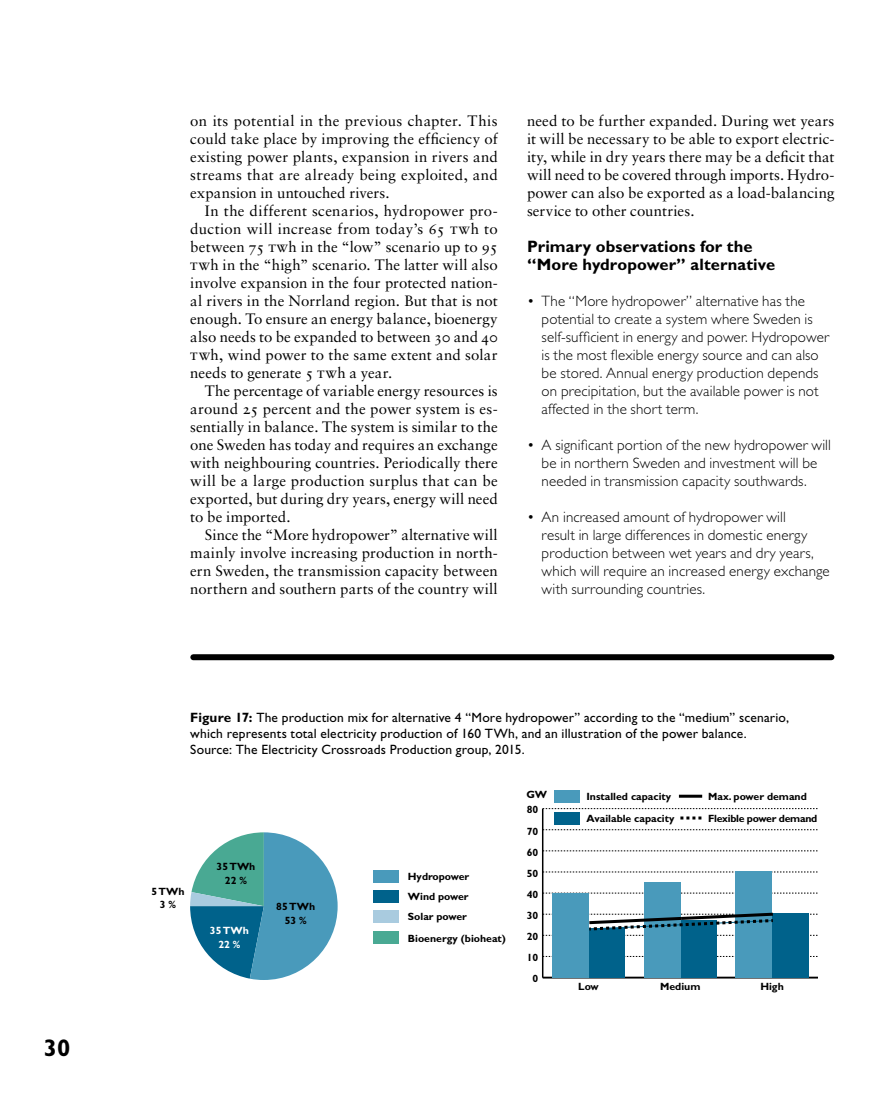
<style>
.page{position:relative;width:893px;height:1098px;background:#fff}
.page>*{position:absolute;margin:0;border:0;box-sizing:border-box;transform-origin:0 0}
.t1{font:700 24px "Gill Sans Std";color:#000}
.t2{font:700 16.5px/18px "Gill Sans Std";letter-spacing:.005em;color:#000}
.t3{font:15px/18px "Sabon LT Std";letter-spacing:.01em;color:#000;text-align:justify}
.t4{font:300 15px/18px "Gill Sans Std";letter-spacing:.01em;color:#000}
.t5{font:13.5px/16.2px "Gill Sans Std";letter-spacing:.01em;color:#000}
.t6{font:700 10.5px/13.5px "Gill Sans Std";color:#000;text-align:center}
.t7{font:700 10.5px/22.4px "Gill Sans Std";letter-spacing:-.025em;color:#000}
.t8{font:700 10.5px/13.5px "Gill Sans Std";color:#fff;text-align:center}
.s1{font-weight:700}
</style>
<div class="page">
<div style="left:193px;top:654px;width:638px;height:6px;background:#000"></div>
<hr style="left:542px;top:808px;width:1px;height:169px;background:#000">
<hr style="left:543px;top:976px;width:275px;height:1px;background:#000">
<svg style="left:543px;top:955px;width:190px;height:1px"></svg>
<svg style="left:543px;top:892px;width:275px;height:1px"></svg>
<svg style="left:543px;top:871px;width:275px;height:1px"></svg>
<svg style="left:543px;top:850px;width:275px;height:1px"></svg>
<svg style="left:543px;top:829px;width:275px;height:1px"></svg>
<svg style="left:543px;top:808px;width:275px;height:1px"></svg>
<div style="left:589px;top:927px;width:36px;height:50px;background:#00628b"></div>
<div style="left:680px;top:920px;width:37px;height:57px;background:#00628b"></div>
<div style="left:772px;top:913px;width:37px;height:64px;background:#00628b"></div>
<div style="left:552px;top:893px;width:37px;height:84px;background:#499abb"></div>
<div style="left:644px;top:882px;width:36px;height:95px;background:#499abb"></div>
<div style="left:735px;top:871px;width:37px;height:106px;background:#499abb"></div>
<svg style="left:543px;top:910px;width:275px;height:25px"></svg>
<div style="left:554px;top:790px;width:26px;height:13px;background:#499abb"></div>
<div style="left:554px;top:812px;width:26px;height:12px;background:#00628b"></div>
<hr style="left:679px;top:794px;width:23px;height:3px;background:#000">
<svg style="left:680px;top:816px;width:22px;height:3px"></svg>
<svg style="left:190px;top:832px;width:148px;height:147px"></svg>
<div style="left:373px;top:869px;width:26px;height:13px;background:#499abb"></div>
<div style="left:373px;top:889px;width:26px;height:13px;background:#00628b"></div>
<div style="left:373px;top:909px;width:26px;height:13px;background:#a9cbdf"></div>
<div style="left:373px;top:930px;width:26px;height:13px;background:#49a993"></div>
<h1 class="t1" style="left:44px;top:1033px;width:28px">30</h1>
<p class="t3" style="left:190px;top:112px;width:309px">on its potential in the previous chapter. This could take place by improving the efficiency of existing power plants, expansion in rivers and streams that are already being exploited, and expansion in untouched rivers.</p>
<p class="t3" style="left:190px;top:201px;width:309px;text-indent:15px">In the different scenarios, hydropower pro&shy;duction will increase from today’s 65 TWh to between 75 TWh in the “low” scenario up to 95<br>TWh in the “high” scenario. The latter will also involve expansion in the four protected nation&shy;al rivers in the Norrland region. But that is not enough. To ensure an energy balance, bioenergy also needs to be expanded to between 30 and 40<br>TWh, wind power to the same extent and solar needs to generate 5 TWh a year.</p>
<p class="t3" style="left:190px;top:381px;width:309px;text-indent:15px">The percentage of variable energy resources is around 25 percent and the power system is es&shy;sentially in balance. The system is similar to the one Sweden has today and requires an exchange with neighbouring countries. Periodically there will be a large production surplus that can be exported, but during dry years, energy will need to be imported.</p>
<p class="t3" style="left:190px;top:525px;width:309px;text-indent:15px">Since the “More hydropower” alternative will mainly involve increasing production in north&shy;ern Sweden, the transmission capacity between northern and southern parts of the country will</p>
<p class="t3" style="left:527px;top:112px;width:309px">need to be further expanded. During wet years it will be necessary to be able to export electric&shy;ity, while in dry years there may be a deficit that will need to be covered through imports. Hydro&shy;power can also be exported as a load-balancing service to other countries.</p>
<p class="t2" style="left:527px;top:237px;width:250px">Primary observations for the “More hydropower” alternative</p>
<p class="t4" style="left:542px;top:292px;width:289px;text-indent:-15px">• The “More hydropower” alternative has the potential to create a system where Sweden is self-sufficient in energy and power. Hydropower is the most flexible energy source and can also be stored. Annual energy production depends on precipitation, but the available power is not affected in the short term.</p>
<p class="t4" style="left:542px;top:436px;width:291px;text-indent:-15px">• A significant portion of the new hydropower will be in northern Sweden and investment will be needed in transmission capacity southwards.</p>
<p class="t4" style="left:542px;top:508px;width:290px;text-indent:-15px">• An increased amount of hydropower will<br>result in large differences in domestic energy production between wet years and dry years, which will require an increased energy exchange with surrounding countries.</p>
<p class="t5" style="left:190px;top:709px;width:600px"><span class="s1">Figure 17:</span> The production mix for alternative 4 “More hydropower” according to the “medium” scenario, which represents total electricity production of 160 TWh, and an illustration of the power balance.<br>Source: The Electricity Crossroads Production group, 2015.</p>
<p class="t6" style="left:526px;top:787px;width:22px">GW</p>
<p class="t6" style="left:586px;top:784px;width:89px;line-height:22.4px;text-align:left">Installed capacity<br>Available capacity</p>
<p class="t7" style="left:708px;top:784px;width:111px">Max. power demand<br>Flexible power demand</p>
<p class="t6" style="left:527px;top:802px;width:13px">80</p>
<p class="t6" style="left:527px;top:824px;width:13px">70</p>
<p class="t6" style="left:151px;top:884px;width:35px">5 TWh<br>3 %</p>
<p class="t6" style="left:217px;top:859px;width:40px">35 TWh<br>22 %</p>
<p class="t6" style="left:276px;top:899px;width:40px">85 TWh<br>53 %</p>
<p class="t6" style="left:408px;top:868px;width:63px">Hydropower</p>
<p class="t6" style="left:408px;top:889px;width:62px">Wind power</p>
<p class="t6" style="left:408px;top:909px;width:61px">Solar power</p>
<p class="t8" style="left:210px;top:923px;width:40px">35 TWh<br>22 %</p>
<p class="t6" style="left:408px;top:931px;width:100px">Bioenergy (bioheat)</p>
<p class="t6" style="left:527px;top:845px;width:13px">60</p>
<p class="t6" style="left:527px;top:866px;width:13px">50</p>
<p class="t6" style="left:527px;top:887px;width:13px">40</p>
<p class="t6" style="left:527px;top:908px;width:13px">30</p>
<p class="t6" style="left:527px;top:929px;width:13px">20</p>
<p class="t6" style="left:527px;top:950px;width:13px">10</p>
<p class="t6" style="left:533px;top:971px;width:7px">0</p>
<p class="t6" style="left:578px;top:979px;width:22px">Low</p>
<p class="t6" style="left:660px;top:979px;width:42px">Medium</p>
<p class="t6" style="left:760px;top:979px;width:25px">High</p>
</div>
